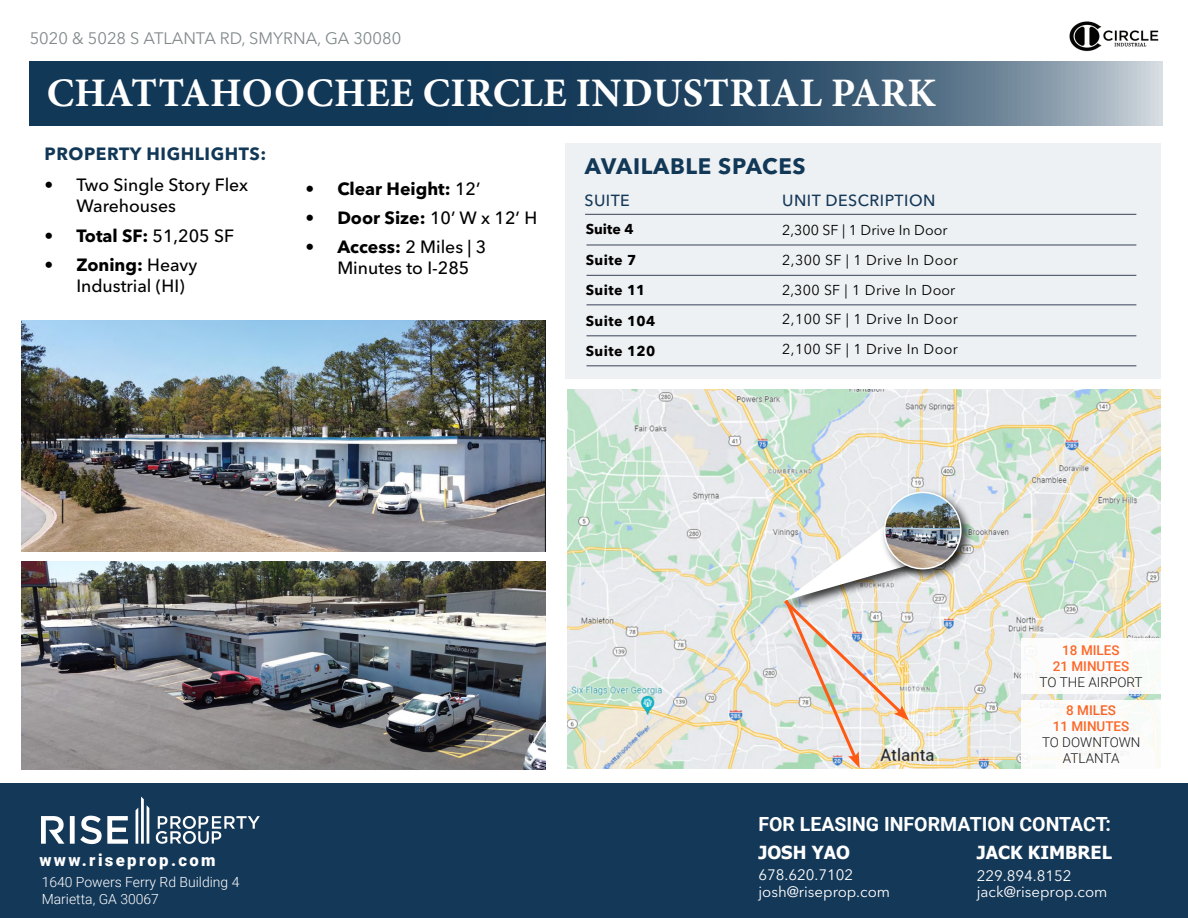
<style>
.page{position:relative;width:1188px;height:918px;background:#fff}
.page>*{position:absolute;margin:0;border:0;box-sizing:border-box;transform-origin:0 0}
.t1{font:700 40.5px "Minion Pro";letter-spacing:.01em;color:#fff}
.t2{font:700 22.2px "Avenir Next LT Pro";letter-spacing:.03em;color:#123857}
.t3{font:700 19.5px "Roboto";color:#fff}
.t4{font:700 18px "Tahoma";color:#fff}
.t5{font:500 17.7px/21.1px "Avenir Next LT Pro";color:#000}
.t6{font:700 17.7px "Avenir Next LT Pro";color:#000}
.t7{font:700 17.7px "Avenir Next LT Pro";letter-spacing:.03em;color:#123857}
.t8{font:900 16.8px "Roboto";letter-spacing:.14em;color:#fff}
.t9{font:16.5px "Avenir Next LT Pro";color:#818a8b}
.t10{font:500 16.05px "Avenir Next LT Pro";letter-spacing:.03em;color:#143858}
.t11{font:15px/16.5px "Avenir Next LT Pro";color:#fff}
.t12{font:14.25px "Avenir Next LT Pro";letter-spacing:.03em;color:#000}
.t13{font:700 14.25px "Avenir Next LT Pro";letter-spacing:.03em;color:#000}
.t14{font:14.25px "Avenir Next LT Pro";color:#000}
.t15{font:300 13.95px/16.8px "Roboto";color:#fff}
.t16{font:500 13.5px/16.2px "Roboto";color:#ff5914;text-align:center}
.t17{font:300 13.5px/16.2px "Roboto";color:#000;text-align:center}
.s1{font-weight:500}
.s2{font-weight:700}
</style>
<div class="page">
<div style="left:0;top:784px;width:1188px;height:134px;background:#143858"></div>
<svg style="left:156px;top:816px;width:104px;height:28px"></svg>
<svg style="left:41px;top:816px;width:87px;height:28px"></svg>
<svg style="left:136px;top:797px;width:13px;height:47px"></svg>
<svg style="left:30px;top:62px;width:1133px;height:64px;background:#33536e"></svg>
<img style="left:568px;top:389px;width:593px;height:379px">
<div style="left:566px;top:143px;width:595px;height:235px;background:#eef1f3"></div>
<hr style="left:585px;top:214px;width:551px;height:1px;background:#384257">
<hr style="left:587px;top:305px;width:549px;height:1px;background:#384257">
<hr style="left:587px;top:275px;width:549px;height:1px;background:#384257">
<hr style="left:587px;top:245px;width:549px;height:1px;background:#384257">
<hr style="left:587px;top:336px;width:549px;height:1px;background:#384257">
<hr style="left:587px;top:366px;width:549px;height:1px;background:#384257">
<img style="left:1069px;top:21px;width:90px;height:31px">
<img style="left:21px;top:320px;width:524px;height:232px">
<img style="left:21px;top:561px;width:524px;height:209px">
<svg style="left:783px;top:495px;width:183px;height:117px"></svg>
<svg style="left:881px;top:488px;width:93px;height:94px;background:#ced0d0"></svg>
<img style="left:885px;top:492px;width:76px;height:77px;border-radius:38px">
<div style="left:884px;top:492px;width:78px;height:77px;border:2px solid #fff;border-radius:50%"></div>
<img style="left:781px;top:497px;width:174px;height:271px">
<div style="left:1021px;top:639px;width:140px;height:55px;background:#fff"></div>
<div style="left:1021px;top:700px;width:140px;height:68px;background:#fff"></div>
<p class="t9" style="left:30px;top:28px;width:373px">5020 &amp; 5028 S ATLANTA RD, SMYRNA, GA 30080</p>
<h1 class="t1" style="left:47px;top:64px;width:891px">CHATTAHOOCHEE CIRCLE INDUSTRIAL PARK</h1>
<p class="t7" style="left:45px;top:143px;width:223px">PROPERTY HIGHLIGHTS:</p>
<p class="t5" style="left:76px;top:174px;width:173px;text-indent:-32px">• Two Single Story Flex<br>Warehouses</p>
<p class="t6" style="left:45px;top:225px;width:191px">• Total SF: <span class="s1">51,205 SF</span></p>
<p class="t5" style="left:76px;top:254px;width:123px;text-indent:-32px"><span class="s2">• Zoning:</span> Heavy<br>Industrial (HI)</p>
<p class="t6" style="left:306px;top:177px;width:176px">• Clear Height: <span class="s1">12’</span></p>
<p class="t6" style="left:306px;top:207px;width:233px">• Door Size: <span class="s1">10’ W x 12’ H</span></p>
<p class="t5" style="left:337px;top:236px;width:151px;text-indent:-32px"><span class="s2">• Access:</span> 2 Miles | 3<br>Minutes to I-285</p>
<p class="t2" style="left:585px;top:153px;width:222px">AVAILABLE SPACES</p>
<p class="t10" style="left:584px;top:191px;width:47px">SUITE</p>
<p class="t10" style="left:782px;top:191px;width:155px">UNIT DESCRIPTION</p>
<p class="t13" style="left:586px;top:221px;width:49px">Suite 4</p>
<p class="t13" style="left:586px;top:252px;width:52px">Suite 7</p>
<p class="t14" style="left:782px;top:221px;width:167px">2,300 SF | 1 Drive In Door</p>
<p class="t12" style="left:782px;top:252px;width:177px">2,300 SF | 1 Drive In Door</p>
<p class="t13" style="left:586px;top:281px;width:61px">Suite 11</p>
<p class="t12" style="left:782px;top:281px;width:174px">2,300 SF | 1 Drive In Door</p>
<p class="t13" style="left:586px;top:312px;width:71px">Suite 104</p>
<p class="t12" style="left:782px;top:311px;width:177px">2,100 SF | 1 Drive In Door</p>
<p class="t13" style="left:586px;top:342px;width:71px">Suite 120</p>
<p class="t12" style="left:782px;top:341px;width:177px">2,100 SF | 1 Drive In Door</p>
<p class="t8" style="left:40px;top:849px;width:178px">www.riseprop.com</p>
<p class="t15" style="left:42px;top:873px;width:199px">1640 Powers Ferry Rd Building 4<br>Marietta, GA 30067</p>
<p class="t16" style="left:1053px;top:642px;width:78px">18 MILES<br>21 MINUTES</p>
<p class="t17" style="left:1040px;top:674px;width:105px">TO THE AIRPORT</p>
<p class="t16" style="left:1053px;top:701px;width:78px">8 MILES<br>11 MINUTES</p>
<p class="t17" style="left:1042px;top:734px;width:100px">TO DOWNTOWN<br>ATLANTA</p>
<p class="t3" style="left:758px;top:810px;width:354px">FOR LEASING INFORMATION CONTACT:</p>
<p class="t4" style="left:758px;top:840px;width:93px">JOSH YAO</p>
<p class="t11" style="left:758px;top:867px;width:133px">678.620.7102 josh@riseprop.com</p>
<p class="t4" style="left:977px;top:840px;width:137px">JACK KIMBREL</p>
<p class="t11" style="left:977px;top:867px;width:132px">229.894.8152 jack@riseprop.com</p>
</div>
